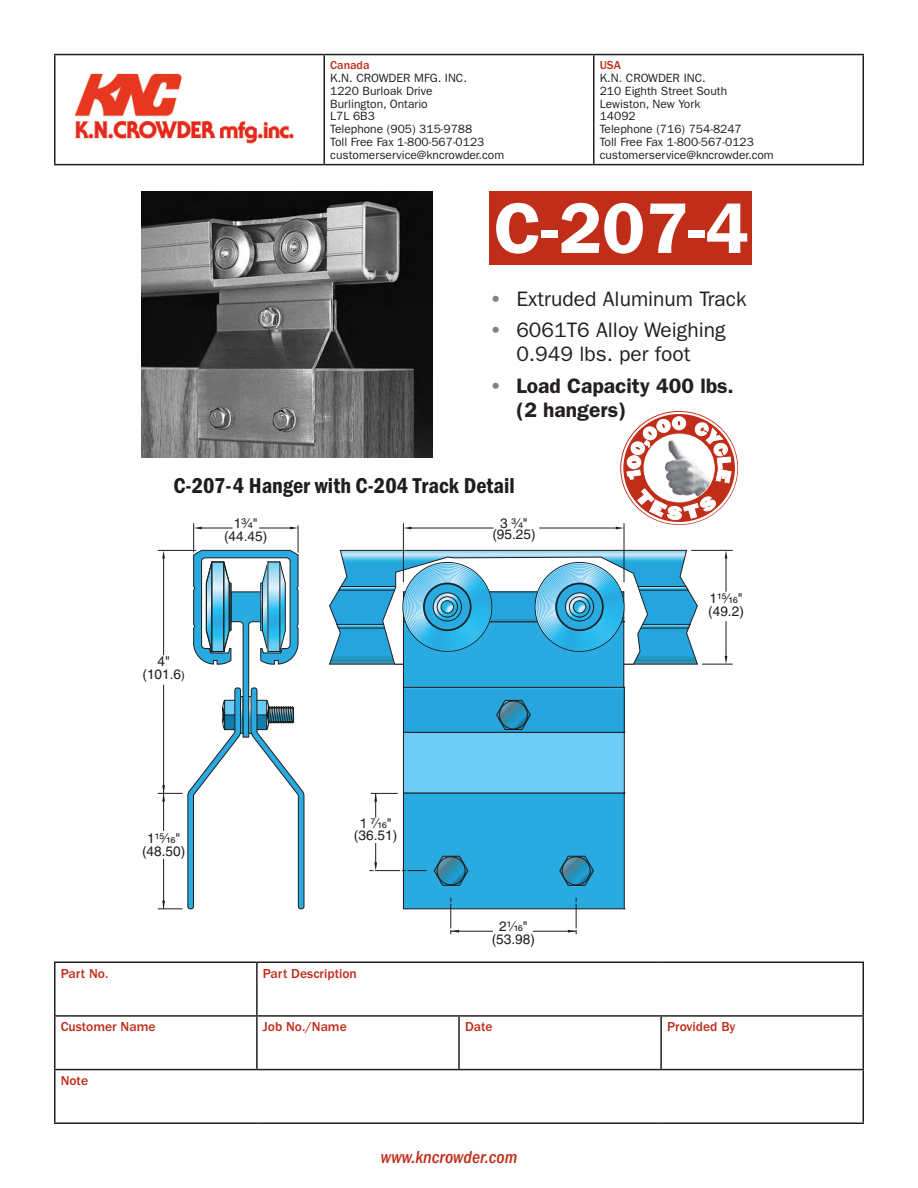
<style>
.page{position:relative;width:918px;height:1188px;background:#fff}
.page>*{position:absolute;margin:0;border:0;box-sizing:border-box;transform-origin:0 0}
.t1{font:600 72px "ITC Franklin Gothic Std";color:#fff}
.t2{font:600 condensed 22.35px "Franklin Gothic";color:#201d1e}
.t3{font:21px/24px "ITC Franklin Gothic Std";color:#231f20;text-align:center}
.t4{font:600 21px/24px "ITC Franklin Gothic Std";color:#231f20}
.t5{font:italic 500 condensed 18px "ITC Franklin Gothic Std";color:#c02d19}
.t6{font:13.65px/12.5px "Helvetica";color:#201d1e;text-align:center}
.t7{font:500 13.5px "ITC Franklin Gothic Std";color:#c02d19}
.t8{font:12px/12.8px "ITC Franklin Gothic Std";color:#231f20}
.t9{font:500 12px "ITC Franklin Gothic Std";color:#c02d19}
.s1{font-weight:600;color:#7f8185}
.s2{color:#7f8185}
.s3{font-family:"Helvetica Fraction"}
.s4{font-size:11.25px}
</style>
<div class="page">
<hr style="left:54px;top:962px;width:203px;height:1px;background:#231f20">
<hr style="left:54px;top:963px;width:2px;height:52px;background:#231f20">
<hr style="left:257px;top:962px;width:202px;height:1px;background:#231f20">
<hr style="left:256px;top:963px;width:2px;height:52px;background:#231f20">
<hr style="left:459px;top:962px;width:202px;height:1px;background:#231f20">
<hr style="left:661px;top:962px;width:203px;height:1px;background:#231f20">
<hr style="left:862px;top:963px;width:2px;height:52px;background:#231f20">
<hr style="left:54px;top:1015px;width:203px;height:2px;background:#231f20">
<hr style="left:54px;top:1017px;width:2px;height:52px;background:#231f20">
<hr style="left:257px;top:1015px;width:202px;height:2px;background:#231f20">
<hr style="left:256px;top:1017px;width:2px;height:52px;background:#231f20">
<hr style="left:459px;top:1015px;width:202px;height:2px;background:#231f20">
<hr style="left:458px;top:1017px;width:2px;height:52px;background:#231f20">
<hr style="left:661px;top:1015px;width:203px;height:2px;background:#231f20">
<hr style="left:660px;top:1017px;width:2px;height:52px;background:#231f20">
<hr style="left:862px;top:1017px;width:2px;height:52px;background:#231f20">
<hr style="left:54px;top:1069px;width:203px;height:1px;background:#231f20">
<hr style="left:54px;top:1070px;width:2px;height:52px;background:#231f20">
<hr style="left:257px;top:1069px;width:202px;height:1px;background:#231f20">
<hr style="left:459px;top:1069px;width:202px;height:1px;background:#231f20">
<hr style="left:661px;top:1069px;width:203px;height:1px;background:#231f20">
<hr style="left:862px;top:1070px;width:2px;height:52px;background:#231f20">
<hr style="left:54px;top:1122px;width:203px;height:2px;background:#231f20">
<hr style="left:257px;top:1122px;width:202px;height:2px;background:#231f20">
<hr style="left:459px;top:1122px;width:202px;height:2px;background:#231f20">
<hr style="left:661px;top:1122px;width:203px;height:2px;background:#231f20">
<hr style="left:54px;top:54px;width:270px;height:1px;background:#231f20">
<hr style="left:54px;top:55px;width:2px;height:109px;background:#231f20">
<hr style="left:324px;top:54px;width:270px;height:1px;background:#231f20">
<hr style="left:324px;top:55px;width:1px;height:109px;background:#231f20">
<hr style="left:594px;top:54px;width:270px;height:1px;background:#231f20">
<hr style="left:593px;top:55px;width:1px;height:109px;background:#231f20">
<hr style="left:862px;top:55px;width:2px;height:109px;background:#231f20">
<hr style="left:54px;top:164px;width:270px;height:1px;background:#231f20">
<hr style="left:324px;top:164px;width:270px;height:1px;background:#231f20">
<hr style="left:594px;top:164px;width:270px;height:1px;background:#231f20">
<img style="left:74px;top:73px;width:220px;height:71px">
<div style="left:489px;top:191px;width:263px;height:74px;background:#c02d19"></div>
<img style="left:141px;top:191px;width:292px;height:267px">
<hr style="left:193px;top:523px;width:1px;height:30px;background:#1f1d1e">
<hr style="left:702px;top:664px;width:31px;height:1px;background:#1f1d1e">
<hr style="left:726px;top:621px;width:1px;height:35px;background:#1f1d1e">
<svg style="left:404px;top:527px;width:8px;height:2px"></svg>
<hr style="left:624px;top:523px;width:1px;height:59px;background:#1f1d1e">
<svg style="left:616px;top:527px;width:8px;height:2px"></svg>
<svg style="left:725px;top:656px;width:2px;height:8px"></svg>
<hr style="left:726px;top:559px;width:1px;height:33px;background:#1f1d1e">
<hr style="left:403px;top:523px;width:1px;height:59px;background:#1f1d1e">
<hr style="left:539px;top:528px;width:79px;height:1px;background:#1f1d1e">
<hr style="left:412px;top:528px;width:82px;height:1px;background:#1f1d1e">
<hr style="left:691px;top:550px;width:42px;height:1px;background:#1f1d1e">
<svg style="left:725px;top:550px;width:2px;height:9px"></svg>
<svg style="left:158px;top:526px;width:147px;height:384px"></svg>
<svg style="left:329px;top:550px;width:370px;height:384px"></svg>
<div style="left:437px;top:856px;width:29px;height:29px;border:1px solid #1f1d1e;border-radius:50%"></div>
<svg style="left:626px;top:416px;width:106px;height:105px"></svg>
<img style="left:665px;top:440px;width:47px;height:57px">
<p class="t9" style="left:330px;top:59px;width:41px">Canada</p>
<p class="t8" style="left:330px;top:72px;width:176px">K.N. CROWDER MFG. INC.<br>1220 Burloak Drive<br>Burlington, Ontario<br>L7L 6B3<br>Telephone (905) 315-9788<br>Toll Free Fax 1-800-567-0123 customerservice@kncrowder.com</p>
<p class="t9" style="left:600px;top:59px;width:23px">USA</p>
<p class="t8" style="left:600px;top:72px;width:176px">K.N. CROWDER INC.<br>210 Eighth Street South<br>Lewiston, New York<br>14092<br>Telephone (716) 754-8247<br>Toll Free Fax 1-800-567-0123 customerservice@kncrowder.com</p>
<p class="t1" style="left:494px;top:186px;width:256px">C-207-4</p>
<p class="t3" style="left:489px;top:287px;width:259px"><span class="s1">•</span> Extruded Aluminum Track</p>
<p class="t3" style="left:489px;top:318px;width:238px"><span class="s1">•</span> 6061T6 Alloy Weighing<br>0.949 lbs. per foot</p>
<p class="t4" style="left:516px;top:373px;width:219px;text-indent:-27px"><span class="s2">•</span> Load Capacity 400 lbs. (2 hangers)</p>
<p class="t2" style="left:173px;top:470px;width:343px">C-207-4 Hanger with C-204 Track Detail</p>
<p class="t6" style="left:224px;top:517px;width:45px">1<span class="s3">³⁄₄</span>" (44.45)</p>
<p class="t6" style="left:143px;top:655px;width:44px">4" (101.6<span class="s4">)</span></p>
<p class="t6" style="left:142px;top:832px;width:45px">1<span class="s3">¹⁵⁄₁₆</span>" (48.50)</p>
<p class="t6" style="left:354px;top:817px;width:45px"><span class="s3">1 ⁷⁄₁₆</span>" (36.51)</p>
<p class="t7" style="left:61px;top:965px;width:49px">Part No.</p>
<p class="t7" style="left:263px;top:965px;width:95px">Part Description</p>
<p class="t6" style="left:492px;top:518px;width:45px;line-height:11.2px">3 <span class="s3">³⁄₄</span>" (95.25)</p>
<p class="t6" style="left:492px;top:920px;width:45px">2<span class="s3">¹⁄₁₆</span>" (53.98)</p>
<p class="t6" style="left:708px;top:592px;width:37px;text-align:left">1<span class="s3">¹⁵⁄₁₆</span>" (49.2)</p>
<p class="t7" style="left:61px;top:1019px;width:96px">Customer Name</p>
<p class="t7" style="left:263px;top:1019px;width:85px">Job No./Name</p>
<p class="t7" style="left:465px;top:1019px;width:29px">Date</p>
<p class="t7" style="left:667px;top:1019px;width:70px">Provided By</p>
<p class="t7" style="left:61px;top:1073px;width:29px">Note</p>
<h3 class="t5" style="left:381px;top:1147px;width:138px">www.kncrowder.com</h3>
</div>
